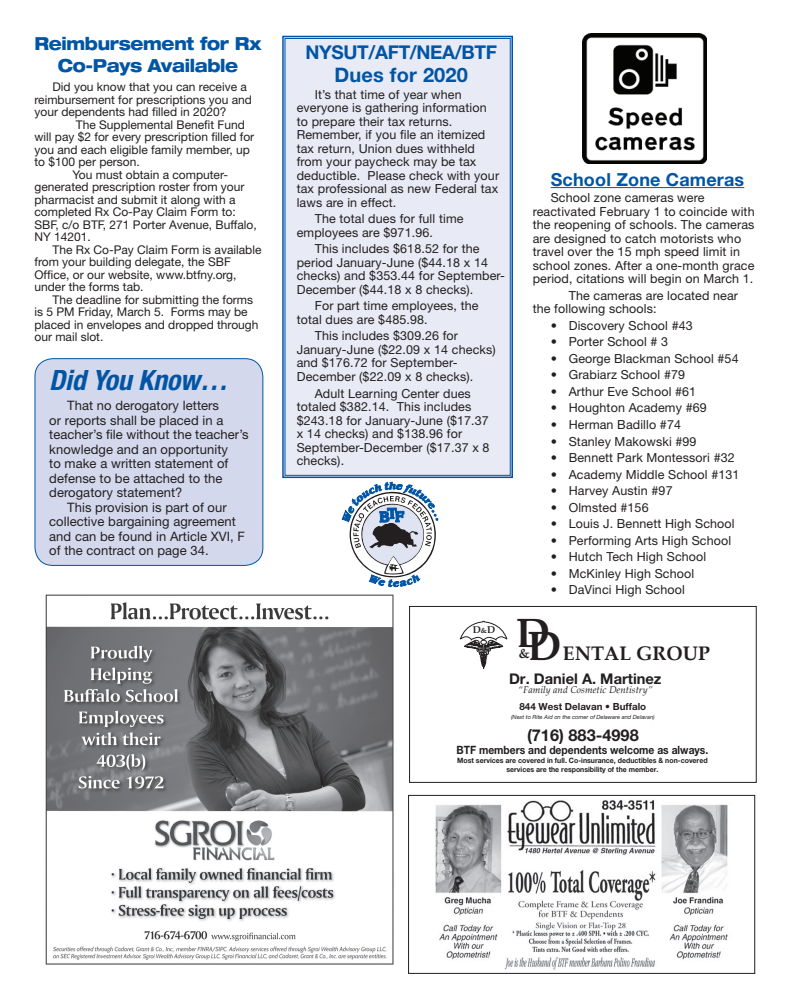
<style>
.page{position:relative;width:792px;height:1008px;background:#fff}
.page>*{position:absolute;margin:0;border:0;box-sizing:border-box;transform-origin:0 0}
.t1{font:700 40.9px "Palatino Linotype";color:#231f20}
.t2{font:italic 700 condensed 28px "Helvetica Neue";letter-spacing:-.005em;color:#0155a5}
.t3{font:700 20px "Helvetica Neue";letter-spacing:.01em;color:#0155a5}
.t4{font:700 19.6px "Palatino Linotype";color:#231f20}
.t5{font:700 19px "Helvetica Neue";letter-spacing:-.02em;color:#0155a5}
.t6{font:800 expanded 18px/22px "Helvetica Neue";letter-spacing:-.02em;color:#0155a5;text-align:center;scale:.89 1}
.t7{font:700 18px "Helvetica Neue";letter-spacing:.01em;color:#0155a5}
.t8{font:700 16.3px "Helvetica Neue";color:#231f20}
.t9{font:700 14.7px "Helvetica Neue";color:#231f20}
.t10{font:700 13.1px "Palatino Linotype";color:#231f20}
.t11{font:13px "Helvetica Neue";letter-spacing:.005em;color:#231f20}
.t12{font:12.5px/13.5px "Helvetica Neue";letter-spacing:.01em;color:#231f20}
.t13{font:12px/12.5px "Helvetica Neue";color:#231f20}
.t14{font:700 11.4px "Helvetica Neue";color:#231f20;scale:.9 1}
.t15{font:italic 9.8px "Palatino Linotype";color:#231f20}
.t16{font:700 9.8px "Helvetica Neue";color:#231f20}
.t17{font:700 9.8px "Palatino Linotype";color:#231f20}
.t18{font:700 7.4px/8.8px "Helvetica Neue";color:#231f20;text-align:center;scale:.95 1}
.t19{font:italic 5.7px "Helvetica Neue";color:#231f20}
.s1{font-size:7.4px}
.s2{font-size:40.9px}
</style>
<div class="page">
<svg style="left:342px;top:481px;width:96px;height:106px"></svg>
<div style="left:282px;top:35px;width:231px;height:444px;background:#e8eaf5"></div>
<div style="left:285px;top:38px;width:226px;height:438px;border:1px solid #0155a5"></div>
<hr style="left:551px;top:187px;width:193px;height:1px;background:#0155a5">
<img style="left:45px;top:594px;width:349px;height:371px">
<div style="left:409px;top:606px;width:348px;height:177px;border:1px solid #231f20"></div>
<svg style="left:460px;top:621px;width:47px;height:48px"></svg>
<img style="left:435px;top:800px;width:293px;height:170px">
<div style="left:408px;top:795px;width:347px;height:179px;border:1px solid #231f20"></div>
<img style="left:583px;top:33px;width:124px;height:130px">
<div style="left:35px;top:359px;width:228px;height:206px;background:#d3d8ec;border-radius:18px"></div>
<div style="left:34px;top:358px;width:229px;height:208px;border:1px solid #0155a5;border-radius:18px"></div>
<h3 class="t6" style="left:34px;top:32px;width:257px">Reimbursement for Rx<br>Co-Pays Available</h3>
<h3 class="t5" style="left:306px;top:41px;width:193px">NYSUT/AFT/NEA/BTF</h3>
<h3 class="t3" style="left:335px;top:63px;width:135px">Dues for 2020</h3>
<p class="t12" style="left:297px;top:88px;width:204px;text-indent:18px">It’s that time of year when everyone is gathering information to prepare their tax returns.<br>Remember, if you file an itemized tax return, Union dues withheld from your paycheck may be tax deductible. Please check with your tax professional as new Federal tax laws are in effect.</p>
<p class="t12" style="left:297px;top:212px;width:168px;text-indent:18px">The total dues for full time employees are $971.96.</p>
<p class="t12" style="left:297px;top:242px;width:210px;text-indent:18px">This includes $618.52 for the period January-June ($44.18 x 14 checks) and $353.44 for September-<br>December ($44.18 x 8 checks).</p>
<p class="t12" style="left:297px;top:299px;width:183px;text-indent:18px">For part time employees, the total dues are $485.98.</p>
<p class="t12" style="left:297px;top:329px;width:200px;text-indent:18px">This includes $309.26 for<br>January-June ($22.09 x 14 checks) and $176.72 for September-<br>December ($22.09 x 8 checks).</p>
<p class="t12" style="left:297px;top:386px;width:194px;text-indent:18px">Adult Learning Center dues totaled $382.14. This includes $243.18 for January-June ($17.37 x 14 checks) and $138.96 for<br>September-December ($17.37 x 8 checks).</p>
<p class="t13" style="left:34px;top:81px;width:219px;text-indent:18px">Did you know that you can receive a reimbursement for prescriptions you and your dependents had filled in 2020?</p>
<p class="t13" style="left:76px;top:118px;width:171px">The Supplemental Benefit Fund</p>
<p class="t13" style="left:34px;top:131px;width:221px">will pay $2 for every prescription filled for</p>
<p class="t13" style="left:34px;top:143px;width:217px">you and each eligible family member, up</p>
<p class="t13" style="left:34px;top:156px;width:107px">to $100 per person.</p>
<p class="t13" style="left:72px;top:168px;width:157px">You must obtain a computer-</p>
<p class="t13" style="left:34px;top:181px;width:212px">generated prescription roster from your</p>
<p class="t13" style="left:34px;top:193px;width:203px">pharmacist and submit it along with a</p>
<p class="t13" style="left:34px;top:206px;width:203px">completed Rx Co-Pay Claim Form to:</p>
<p class="t13" style="left:34px;top:218px;width:224px">SBF, c/o BTF, 271 Porter Avenue, Buffalo,</p>
<p class="t13" style="left:34px;top:231px;width:58px">NY 14201.</p>
<p class="t13" style="left:52px;top:243px;width:211px">The Rx Co-Pay Claim Form is available</p>
<p class="t13" style="left:34px;top:256px;width:198px">from your building delegate, the SBF</p>
<p class="t13" style="left:34px;top:268px;width:204px">Office, or our website, www.btfny.org,</p>
<p class="t13" style="left:34px;top:281px;width:111px">under the forms tab.</p>
<p class="t13" style="left:52px;top:293px;width:202px">The deadline for submitting the forms</p>
<p class="t13" style="left:34px;top:306px;width:215px">is 5 PM Friday, March 5. Forms may be</p>
<p class="t13" style="left:34px;top:318px;width:226px">placed in envelopes and dropped through</p>
<p class="t13" style="left:34px;top:331px;width:70px">our mail slot.</p>
<h2 class="t2" style="left:49px;top:363px;width:180px">Did You Know…</h2>
<p class="t11" style="left:67px;top:398px;width:153px">That no derogatory letters</p>
<p class="t11" style="left:49px;top:412px;width:176px">or reports shall be placed in a</p>
<p class="t11" style="left:49px;top:427px;width:201px">teacher’s file without the teacher’s</p>
<p class="t11" style="left:49px;top:441px;width:180px">knowledge and an opportunity</p>
<p class="t11" style="left:49px;top:456px;width:181px">to make a written statement of</p>
<p class="t11" style="left:49px;top:470px;width:175px">defense to be attached to the</p>
<p class="t11" style="left:49px;top:485px;width:135px">derogatory statement?</p>
<p class="t11" style="left:67px;top:499px;width:161px">This provision is part of our</p>
<p class="t11" style="left:49px;top:514px;width:188px">collective bargaining agreement</p>
<p class="t11" style="left:49px;top:528px;width:197px">and can be found in Article XVI, F</p>
<p class="t11" style="left:49px;top:543px;width:161px">of the contract on page 34.</p>
<p class="t17" style="left:473px;top:623px;width:24px">D<span class="s1">&amp;</span>D</p>
<h3 class="t7" style="left:551px;top:168px;width:195px">School Zone Cameras</h3>
<p class="t12" style="left:533px;top:191px;width:223px;text-indent:18px">School zone cameras were reactivated February 1 to coincide with the reopening of schools. The cameras are designed to catch motorists who travel over the 15 mph speed limit in school zones. After a one-month grace period, citations will begin on March 1.</p>
<p class="t12" style="left:533px;top:288px;width:207px;text-indent:36px">The cameras are located near the following schools:</p>
<p class="t12" style="left:551px;top:319px;width:144px">• Discovery School #43</p>
<p class="t12" style="left:551px;top:335px;width:119px">• Porter School # 3</p>
<p class="t12" style="left:551px;top:352px;width:189px">• George Blackman School #54</p>
<p class="t12" style="left:551px;top:368px;width:136px">• Grabiarz School #79</p>
<p class="t12" style="left:551px;top:385px;width:147px">• Arthur Eve School #61</p>
<p class="t12" style="left:551px;top:401px;width:158px">• Houghton Academy #69</p>
<p class="t12" style="left:551px;top:418px;width:132px">• Herman Badillo #74</p>
<p class="t12" style="left:551px;top:434px;width:147px">• Stanley Makowski #99</p>
<p class="t12" style="left:551px;top:451px;width:186px">• Bennett Park Montessori #32</p>
<p class="t12" style="left:551px;top:467px;width:190px">• Academy Middle School #131</p>
<p class="t12" style="left:551px;top:484px;width:123px">• Harvey Austin #97</p>
<p class="t12" style="left:551px;top:500px;width:99px">• Olmsted #156</p>
<p class="t12" style="left:551px;top:517px;width:185px">• Louis J. Bennett High School</p>
<p class="t12" style="left:551px;top:533px;width:182px">• Performing Arts High School</p>
<p class="t12" style="left:551px;top:550px;width:157px">• Hutch Tech High School</p>
<p class="t12" style="left:551px;top:566px;width:145px">• McKinley High School</p>
<p class="t12" style="left:551px;top:583px;width:136px">• DaVinci High School</p>
<h1 class="t1" style="left:516px;top:605px;width:35px">D</h1>
<p class="t10" style="left:519px;top:645px;width:12px">&amp;</p>
<h3 class="t4" style="left:528px;top:640px;width:184px"><span class="s2">D</span>ENTAL GROUP</h3>
<p class="t9" style="left:509px;top:669px;width:154px">Dr. Daniel A. Martinez</p>
<p class="t15" style="left:518px;top:683px;width:136px">“Family and Cosmetic Dentistry”</p>
<p class="t16" style="left:520px;top:701px;width:128px">844 West Delavan • Buffalo</p>
<p class="t19" style="left:511px;top:713px;width:145px">(Next to Rite Aid on the corner of Delaware and Delavan)</p>
<h3 class="t8" style="left:527px;top:725px;width:113px">(716) 883-4998</h3>
<p class="t14" style="left:457px;top:743px;width:281px">BTF members and dependents welcome as always.</p>
<p class="t18" style="left:457px;top:756px;width:265px">Most services are covered in full. Co-insurance, deductibles &amp; non-covered services are the responsibility of the member.</p>
</div>
